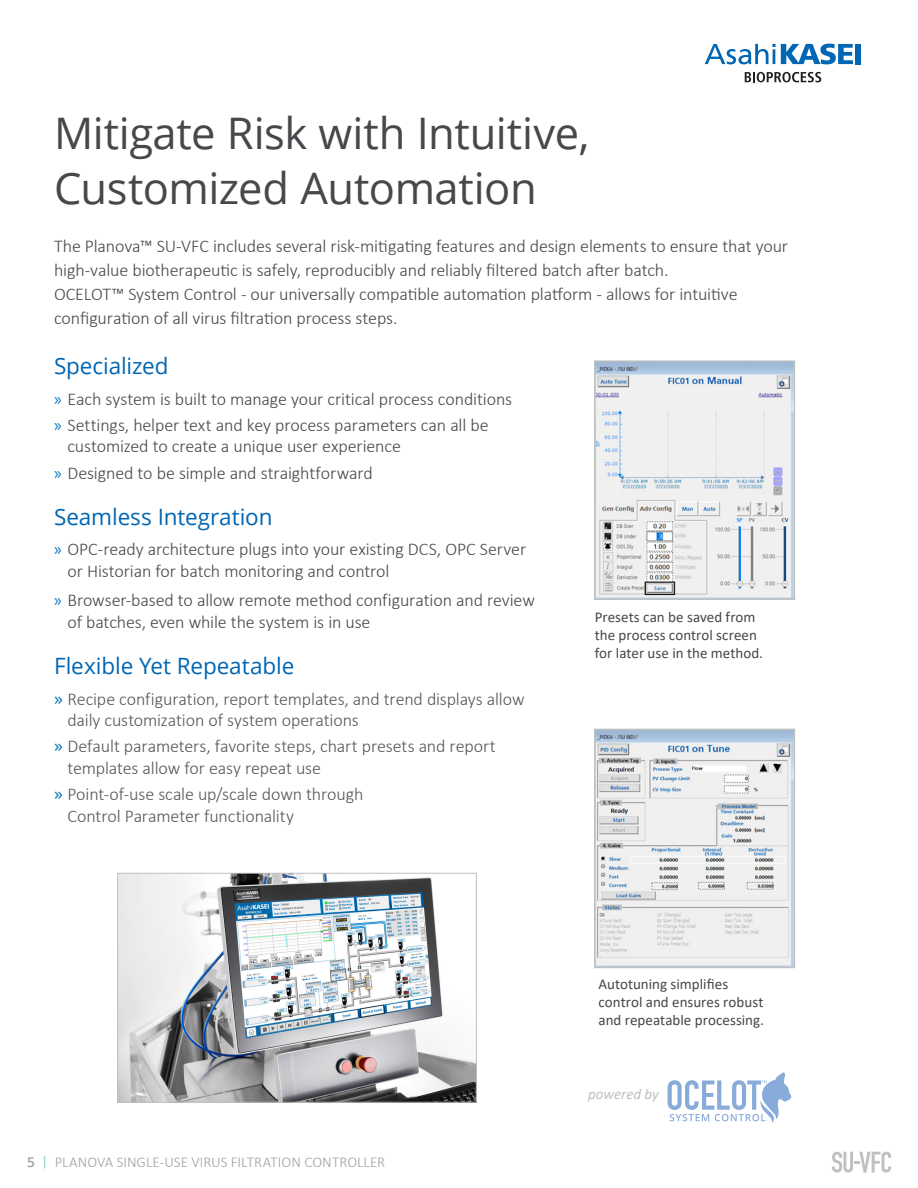
<style>
.page{position:relative;width:918px;height:1188px;background:#fff}
.page>*{position:absolute;margin:0;border:0;box-sizing:border-box;transform-origin:0 0}
.Open_Sans_Header{font:43.5px/55.2px "Open Sans";letter-spacing:-.01em;color:#47474c}
.t1{font:22.5px "Open Sans";letter-spacing:-.005em;color:#0166b3}
.Body_Text{font:300 18px/21.6px "Calibri";letter-spacing:-.01em;color:#47474c}
.t2{font:300 18px/21.6px "Calibri";letter-spacing:-.01em;color:#56565a}
.t3{font:15px/18px "Calibri";letter-spacing:.005em;color:#47474c}
.t4{font:300 15px "Calibri";color:#9fa0a0}
.Open_Sans_Header-2{font:italic 15px "Calibri";letter-spacing:-.005em;color:#bfc0c0}
.s1{font-family:"Myriad Pro";font-weight:400;color:#0077c0}
.s2{font-family:"Open Sans";font-weight:400;color:#0077c0}
.s3{font-family:"Open Sans";font-weight:600;font-size:13.5px}
.s4{font-size:14.25px;color:#64c0ab}
</style>
<div class="page">
<div style="left:856px;top:44px;width:5px;height:20px;background:#0166b3"></div>
<svg style="left:705px;top:44px;width:148px;height:20px"></svg>
<svg style="left:745px;top:72px;width:76px;height:10px"></svg>
<img style="left:596px;top:362px;width:197px;height:236px">
<div style="left:594px;top:360px;width:201px;height:240px;border:1px solid #bfc0c0"></div>
<img style="left:596px;top:731px;width:197px;height:235px">
<div style="left:594px;top:729px;width:201px;height:239px;border:1px solid #bfc0c0"></div>
<img style="left:119px;top:875px;width:356px;height:225px">
<div style="left:117px;top:873px;width:360px;height:229px;border:1px solid #bfc0c0"></div>
<svg style="left:832px;top:1152px;width:59px;height:21px"></svg>
<svg style="left:668px;top:1072px;width:123px;height:51px"></svg>
<p class="Open_Sans_Header" style="left:54px;top:104px;width:537px">Mitigate Risk with Intuitive,<br>Customized Automation</p>
<p class="Body_Text" style="left:54px;top:234px;width:736px;line-height:24px">The Planova™ SU-VFC includes several risk-mitigating features and design elements to ensure that your high-value biotherapeutic is safely, reproducibly and reliably filtered batch after batch.<br>OCELOT™ System Control - our universally compatible automation platform - allows for intuitive configuration of all virus filtration process steps.</p>
<p class="t1" style="left:54px;top:351px;width:116px">Specialized</p>
<p class="Body_Text" style="left:54px;top:388px;width:460px"><span class="s1">»</span> Each system is built to manage your critical process conditions</p>
<p class="Body_Text" style="left:68px;top:414px;width:423px;text-indent:-14px"><span class="s1">»</span> Settings, helper text and key process parameters can all be customized to create a unique user experience</p>
<p class="Body_Text" style="left:54px;top:462px;width:320px"><span class="s1">»</span> Designed to be simple and straightforward</p>
<p class="t1" style="left:54px;top:501px;width:220px">Seamless Integration</p>
<p class="Body_Text" style="left:68px;top:539px;width:460px;text-indent:-14px"><span class="s1">»</span> OPC-ready architecture plugs into your existing DCS, OPC Server or Historian for batch monitoring and control</p>
<p class="Body_Text" style="left:68px;top:589px;width:469px;text-indent:-14px"><span class="s1">»</span> Browser-based to allow remote method configuration and review of batches, even while the system is in use</p>
<p class="t1" style="left:54px;top:651px;width:242px">Flexible Yet Repeatable</p>
<p class="t2" style="left:68px;top:688px;width:459px;text-indent:-14px"><span class="s2">»</span> Recipe configuration, report templates, and trend displays allow daily customization of system operations</p>
<p class="t2" style="left:68px;top:736px;width:430px;text-indent:-14px"><span class="s2">»</span> Default parameters, favorite steps, chart presets and report templates allow for easy repeat use</p>
<p class="t2" style="left:68px;top:783px;width:297px;text-indent:-14px"><span class="s2">»</span> Point-of-use scale up/scale down through<br>Control Parameter functionality</p>
<p class="t3" style="left:595px;top:608px;width:170px">Presets can be saved from the process control screen for later use in the method.</p>
<p class="t4" style="left:27px;top:1153px;width:360px"><span class="s3">5</span> <span class="s4">|</span> PLANOVA SINGLE-USE VIRUS FILTRATION CONTROLLER</p>
<p class="t3" style="left:598px;top:975px;width:167px">Autotuning simplifies control and ensures robust and repeatable processing.</p>
<p class="Open_Sans_Header-2" style="left:588px;top:1083px;width:72px">powered by</p>
</div>
